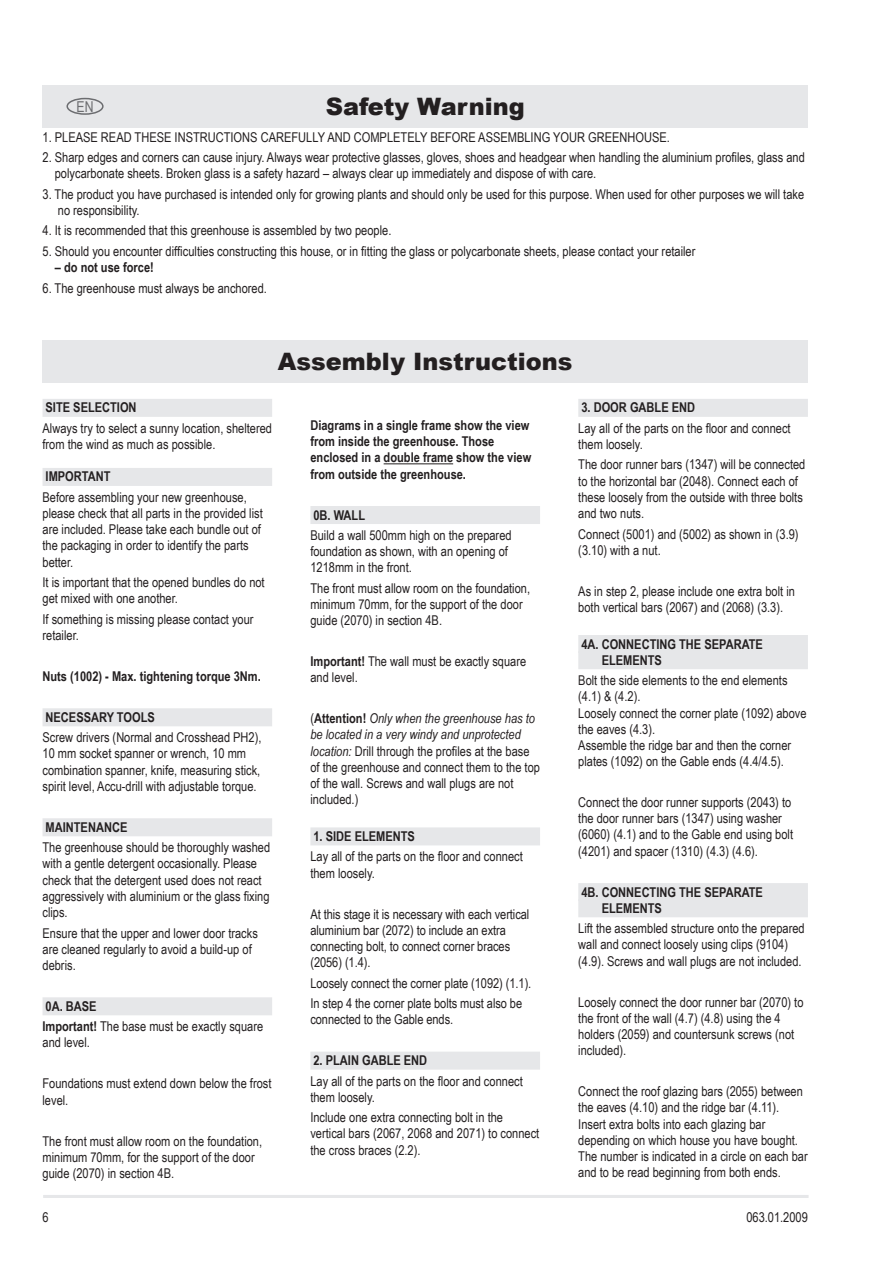
<style>
.page{position:relative;width:893px;height:1263px;background:#fff}
.page>*{position:absolute;margin:0;border:0;box-sizing:border-box;transform-origin:0 0}
.t1{font:900 24px "Arial";color:#231f20}
.t2{font:15px "Arial Narrow";color:#6c6d70}
.t3{font:13.5px/16.2px "Arial Narrow";color:#231f20}
.t4{font:700 13.5px/16.2px "Arial Narrow";color:#231f20}
.s1{font-weight:700}
.s2{font-style:italic}
</style>
<div class="page">
<hr style="left:43px;top:1195px;width:766px;height:3px;background:#e6e7e9">
<div style="left:43px;top:399px;width:229px;height:18px;background:#e6e7e9"></div>
<div style="left:43px;top:468px;width:229px;height:18px;background:#e6e7e9"></div>
<div style="left:43px;top:708px;width:229px;height:18px;background:#e6e7e9"></div>
<div style="left:43px;top:818px;width:229px;height:18px;background:#e6e7e9"></div>
<div style="left:43px;top:997px;width:229px;height:18px;background:#e6e7e9"></div>
<hr style="left:384px;top:463px;width:69px;height:1px;background:#231f20">
<div style="left:310px;top:506px;width:230px;height:18px;background:#e6e7e9"></div>
<div style="left:310px;top:827px;width:230px;height:18px;background:#e6e7e9"></div>
<div style="left:310px;top:1051px;width:230px;height:18px;background:#e6e7e9"></div>
<div style="left:578px;top:399px;width:230px;height:18px;background:#e6e7e9"></div>
<div style="left:578px;top:635px;width:230px;height:18px;background:#e6e7e9"></div>
<div style="left:578px;top:651px;width:230px;height:18px;background:#e6e7e9"></div>
<div style="left:578px;top:883px;width:230px;height:18px;background:#e6e7e9"></div>
<div style="left:578px;top:899px;width:230px;height:18px;background:#e6e7e9"></div>
<div style="left:43px;top:340px;width:765px;height:43px;background:#e6e7e9"></div>
<div style="left:43px;top:85px;width:765px;height:43px;background:#e6e7e9"></div>
<div style="left:66px;top:98px;width:38px;height:17px;border:2px solid #6c6d70;border-radius:50%"></div>
<p class="t2" style="left:76px;top:95px;width:19px">EN</p>
<h1 class="t1" style="left:326px;top:89px;width:201px">Safety Warning</h1>
<p class="t3" style="left:43px;top:128px;width:629px">1. PLEASE READ THESE INSTRUCTIONS CAREFULLY AND COMPLETELY BEFORE ASSEMBLING YOUR GREENHOUSE.</p>
<p class="t3" style="left:55px;top:149px;width:751px;text-indent:-12px">2. Sharp edges and corners can cause injury. Always wear protective glasses, gloves, shoes and headgear when handling the aluminium profiles, glass and polycarbonate sheets. Broken glass is a safety hazard – always clear up immediately and dispose of with care.</p>
<p class="t3" style="left:58px;top:185px;width:748px;text-indent:-15px">3. The product you have purchased is intended only for growing plants and should only be used for this purpose. When used for other purposes we will take no responsibility.</p>
<p class="t3" style="left:43px;top:222px;width:350px">4. It is recommended that this greenhouse is assembled by two people.</p>
<p class="t3" style="left:43px;top:242px;width:654px">5. Should you encounter difficulties constructing this house, or in fitting the glass or polycarbonate sheets, please contact your retailer</p>
<p class="t4" style="left:55px;top:259px;width:101px">– do not use force!</p>
<p class="t3" style="left:43px;top:279px;width:226px">6. The greenhouse must always be anchored.</p>
<h1 class="t1" style="left:278px;top:344px;width:296px">Assembly Instructions</h1>
<p class="t4" style="left:46px;top:399px;width:91px">Site Selection</p>
<p class="t3" style="left:43px;top:419px;width:231px">Always try to select a sunny location, sheltered from the wind as much as possible.</p>
<p class="t4" style="left:46px;top:468px;width:66px">Important</p>
<p class="t3" style="left:43px;top:488px;width:222px">Before assembling your new greenhouse, please check that all parts in the provided list are included. Please take each bundle out of the packaging in order to identify the parts better.</p>
<p class="t3" style="left:43px;top:574px;width:224px">It is important that the opened bundles do not get mixed with one another.</p>
<p class="t3" style="left:43px;top:610px;width:213px">If something is missing please contact your retailer.</p>
<p class="t4" style="left:43px;top:667px;width:220px">Nuts (1002) - Max. tightening torque 3Nm.</p>
<p class="t4" style="left:46px;top:708px;width:110px">Necessary Tools</p>
<p class="t3" style="left:43px;top:729px;width:220px">Screw drivers (Normal and Crosshead PH2), 10 mm socket spanner or wrench, 10 mm combination spanner, knife, measuring stick, spirit level, Accu-drill with adjustable torque.</p>
<p class="t4" style="left:46px;top:818px;width:83px">Maintenance</p>
<p class="t3" style="left:43px;top:839px;width:229px">The greenhouse should be thoroughly washed with a gentle detergent occasionally. Please check that the detergent used does not react aggressively with aluminium or the glass fixing clips.</p>
<p class="t3" style="left:43px;top:924px;width:217px">Ensure that the upper and lower door tracks are cleaned regularly to avoid a build-up of debris.</p>
<p class="t3" style="left:43px;top:995px;width:222px;line-height:20.4px"><span class="s1">0A. Base<br>Important!</span> The base must be exactly square</p>
<p class="t3" style="left:43px;top:1034px;width:49px">and level.</p>
<p class="t3" style="left:43px;top:1075px;width:230px">Foundations must extend down below the frost level.</p>
<p class="t3" style="left:43px;top:1132px;width:221px">The front must allow room on the foundation, minimum 70mm, for the support of the door guide (2070) in section 4B.</p>
<p class="t3" style="left:43px;top:1208px;width:8px">6</p>
<p class="t4" style="left:310px;top:416px;width:222px">Diagrams in a single frame show the view from inside the greenhouse. Those enclosed in a double frame show the view from outside the greenhouse.</p>
<p class="t4" style="left:313px;top:506px;width:53px">0B. Wall</p>
<p class="t3" style="left:310px;top:527px;width:203px">Build a wall 500mm high on the prepared foundation as shown, with an opening of<br>1218mm in the front.</p>
<p class="t3" style="left:310px;top:579px;width:221px">The front must allow room on the foundation, minimum 70mm, for the support of the door guide (2070) in section 4B.</p>
<p class="t3" style="left:310px;top:653px;width:217px"><span class="s1">Important!</span> The wall must be exactly square and level.</p>
<p class="t3" style="left:310px;top:710px;width:231px">(<span class="s1">Attention!</span> <span class="s2">Only when the greenhouse has to be located in a very windy and unprotected location:</span> Drill through the profiles at the base of the greenhouse and connect them to the top of the wall. Screws and wall plugs are not included.)</p>
<p class="t4" style="left:313px;top:827px;width:102px">1. Side Elements</p>
<p class="t3" style="left:310px;top:848px;width:214px">Lay all of the parts on the floor and connect them loosely.</p>
<p class="t3" style="left:310px;top:905px;width:220px">At this stage it is necessary with each vertical aluminium bar (2072) to include an extra connecting bolt, to connect corner braces (2056) (1.4).</p>
<p class="t3" style="left:310px;top:972px;width:222px;line-height:20.4px">Loosely connect the corner plate (1092) (1.1).<br>In step 4 the corner plate bolts must also be</p>
<p class="t3" style="left:310px;top:1011px;width:144px">connected to the Gable ends.</p>
<p class="t4" style="left:313px;top:1051px;width:107px">2. plain Gable end</p>
<p class="t3" style="left:310px;top:1072px;width:214px">Lay all of the parts on the floor and connect them loosely.</p>
<p class="t3" style="left:310px;top:1109px;width:230px">Include one extra connecting bolt in the vertical bars (2067, 2068 and 2071) to connect the cross braces (2.2).</p>
<p class="t4" style="left:581px;top:399px;width:107px">3. Door Gable end</p>
<p class="t3" style="left:578px;top:419px;width:214px">Lay all of the parts on the floor and connect them loosely.</p>
<p class="t3" style="left:578px;top:456px;width:229px">The door runner bars (1347) will be connected to the horizontal bar (2048). Connect each of these loosely from the outside with three bolts and two nuts.</p>
<p class="t3" style="left:578px;top:525px;width:222px">Connect (5001) and (5002) as shown in (3.9) (3.10) with a nut.</p>
<p class="t3" style="left:578px;top:582px;width:218px">As in step 2, please include one extra bolt in both vertical bars (2067) and (2068) (3.3).</p>
<p class="t4" style="left:578px;top:635px;width:186px">4A. Conn ecting the separate<br>Elements</p>
<p class="t3" style="left:578px;top:672px;width:230px">Bolt the side elements to the end elements (4.1) &amp; (4.2).<br>Loosely connect the corner plate (1092) above the eaves (4.3).<br>Assemble the ridge bar and then the corner plates (1092) on the Gable ends (4.4/4.5).</p>
<p class="t3" style="left:578px;top:794px;width:216px">Connect the door runner supports (2043) to the door runner bars (1347) using washer (6060) (4.1) and to the Gable end using bolt (4201) and spacer (1310) (4.3) (4.6).</p>
<p class="t4" style="left:578px;top:883px;width:186px">4B. Conn ecting the separate<br>Elements</p>
<p class="t3" style="left:578px;top:920px;width:228px">Lift the assembled structure onto the prepared wall and connect loosely using clips (9104) (4.9). Screws and wall plugs are not included.</p>
<p class="t3" style="left:578px;top:993px;width:227px">Loosely connect the door runner bar (2070) to the front of the wall (4.7) (4.8) using the 4 holders (2059) and countersunk screws (not included).</p>
<p class="t3" style="left:578px;top:1083px;width:231px">Connect the roof glazing bars (2055) between the eaves (4.10) and the ridge bar (4.11).<br>Insert extra bolts into each glazing bar depending on which house you have bought.<br>The number is indicated in a circle on each bar and to be read beginning from both ends.</p>
<p class="t3" style="left:746px;top:1208px;width:63px">063.01.2009</p>
</div>
